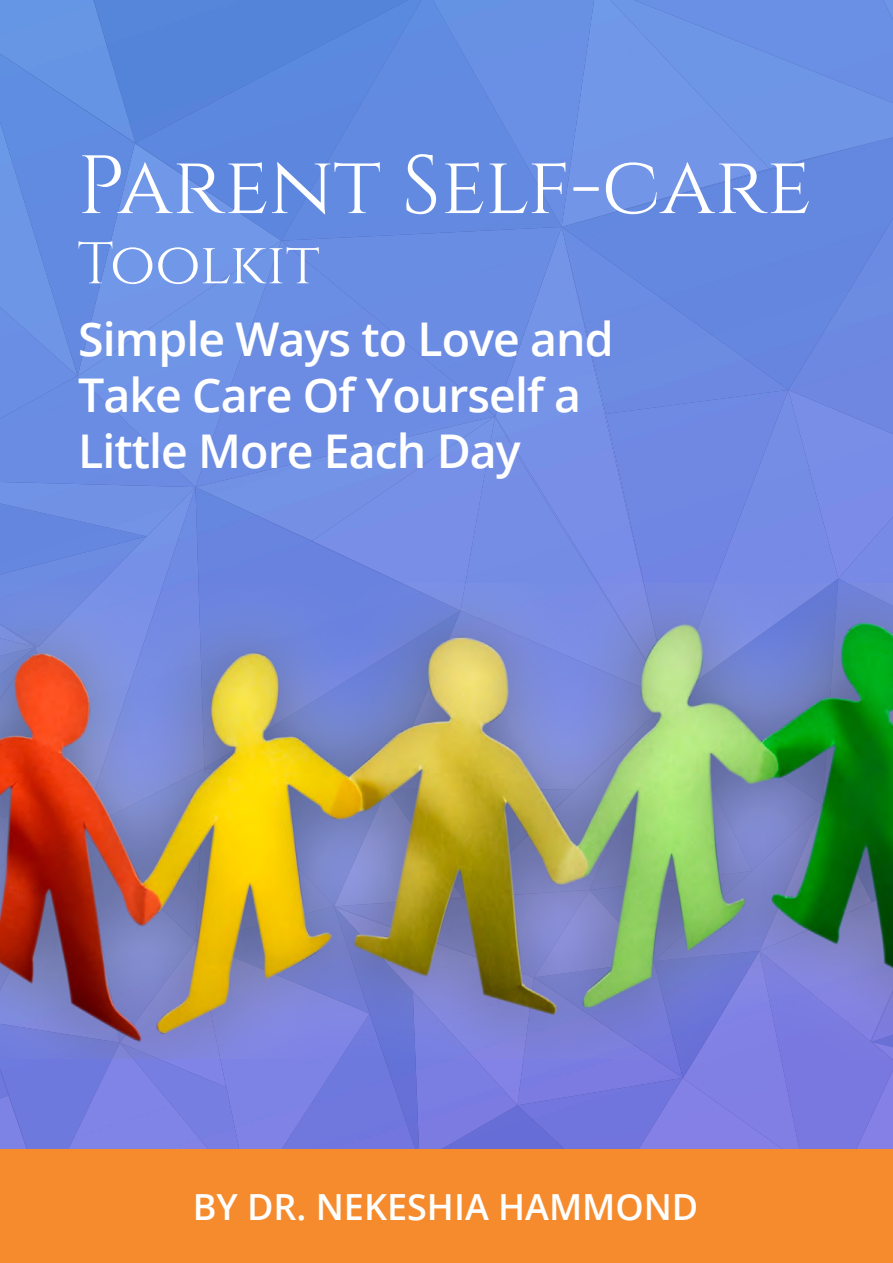
<style>
.page{position:relative;width:893px;height:1263px;background:#fff}
.page>*{position:absolute;margin:0;border:0;box-sizing:border-box;transform-origin:0 0}
.t1{font:82.5px "Cinzel";color:#fff}
.t2{font:58.5px "Cinzel";letter-spacing:-.01em;color:#fff}
.t3{font:600 46.5px/55.8px "Open Sans";letter-spacing:-.02em;color:#fff}
.t4{font:600 36px "Open Sans";color:#fff}
</style>
<div class="page">
<img style="left:0;top:0;width:893px;height:1149px">
<div style="left:0;top:1149px;width:893px;height:114px;background:#f68b2d"></div>
<img style="left:0;top:583px;width:893px;height:476px">
<h1 class="t1" style="left:77px;top:138px;width:736px">Parent Self-care</h1>
<p class="t2" style="left:77px;top:230px;width:244px">Toolkit</p>
<p class="t3" style="left:78px;top:311px;width:537px">Simple Ways to Love and<br>Take Care Of Yourself a<br>Little More Each Day</p>
<p class="t4" style="left:193px;top:1182px;width:507px">BY DR. NEKESHIA HAMMOND</p>
</div>
